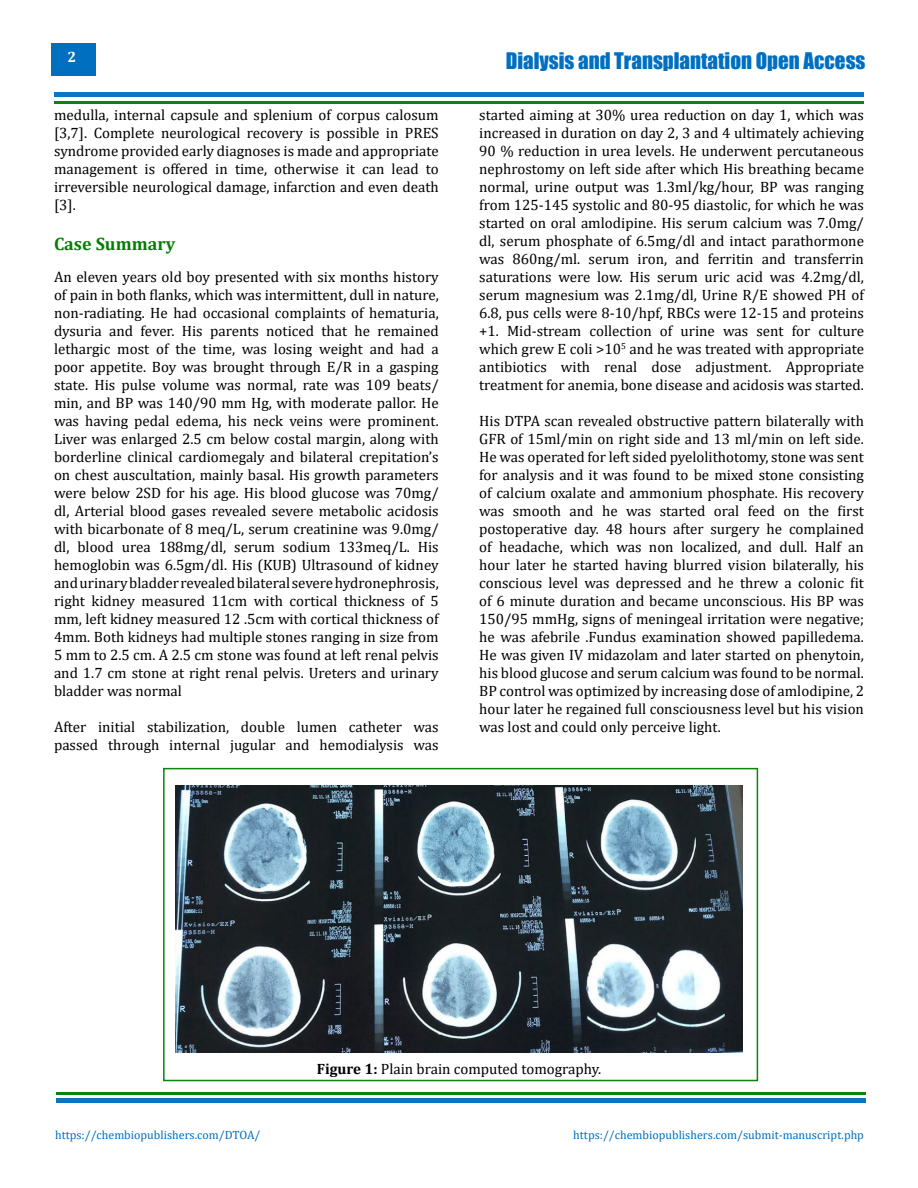
<style>
.page{position:relative;width:918px;height:1188px;background:#fff}
.page>*{position:absolute;margin:0;border:0;box-sizing:border-box;transform-origin:0 0}
.t1{font:21px "Impact";color:#006fc0}
.t2{font:700 18px "Cambria";color:#008000}
.t3{font:15px/18px "Cambria";color:#000;text-align:justify}
.t4{font:700 15px "Cambria";color:#fff}
.t5{font:12px "Cambria";color:#006fc0}
.s1{font-weight:700}
</style>
<div class="page">
<div style="left:51px;top:43px;width:45px;height:33px;background:#006fc0"></div>
<div style="left:54px;top:92px;width:810px;height:5px;background:#0b75c2"></div>
<hr style="left:56px;top:1098px;width:810px;height:4px;background:#0b75c2">
<hr style="left:54px;top:101px;width:810px;height:2px;background:#007f01">
<hr style="left:56px;top:1092px;width:810px;height:2px;background:#007f01">
<img style="left:175px;top:786px;width:568px;height:266px">
<div style="left:163px;top:768px;width:595px;height:313px;border:2px solid #007f01"></div>
<p class="t4" style="left:68px;top:47px;width:10px">2</p>
<p class="t3" style="left:54px;top:105px;width:386px">medulla, internal capsule and splenium of corpus calosum [3,7]. Complete neurological recovery is possible in PRES syndrome provided early diagnoses is made and appropriate management is offered in time, otherwise it can lead to irreversible neurological damage, infarction and even death [3].</p>
<p class="t2" style="left:54px;top:231px;width:123px">Case Summary</p>
<p class="t3" style="left:54px;top:267px;width:386px">An eleven years old boy presented with six months history of pain in both flanks, which was intermittent, dull in nature, non-radiating. He had occasional complaints of hematuria, dysuria and fever. His parents noticed that he remained lethargic most of the time, was losing weight and had a poor appetite. Boy was brought through E/R in a gasping state. His pulse volume was normal, rate was 109 beats/ min, and BP was 140/90 mm Hg, with moderate pallor. He was having pedal edema, his neck veins were prominent.<br>Liver was enlarged 2.5 cm below costal margin, along with borderline clinical cardiomegaly and bilateral crepitation’s on chest auscultation, mainly basal. His growth parameters were below 2SD for his age. His blood glucose was 70mg/ dl, Arterial blood gases revealed severe metabolic acidosis with bicarbonate of 8 meq/L, serum creatinine was 9.0mg/ dl, blood urea 188mg/dl, serum sodium 133meq/L. His hemoglobin was 6.5gm/dl. His (KUB) Ultrasound of kidney and urinary bladder revealed bilateral severe hydronephrosis, right kidney measured 11cm with cortical thickness of 5 mm, left kidney measured 12 .5cm with cortical thickness of 4mm. Both kidneys had multiple stones ranging in size from 5 mm to 2.5 cm. A 2.5 cm stone was found at left renal pelvis and 1.7 cm stone at right renal pelvis. Ureters and urinary bladder was normal</p>
<p class="t3" style="left:54px;top:717px;width:386px">After initial stabilization, double lumen catheter was passed through internal jugular and hemodialysis was</p>
<h1 class="t1" style="left:506px;top:45px;width:361px">Dialysis and Transplantation Open Access</h1>
<p class="t3" style="left:479px;top:105px;width:386px">started aiming at 30% urea reduction on day 1, which was increased in duration on day 2, 3 and 4 ultimately achieving 90 % reduction in urea levels. He underwent percutaneous nephrostomy on left side after which His breathing became normal, urine output was 1.3ml/kg/hour, BP was ranging from 125-145 systolic and 80-95 diastolic, for which he was started on oral amlodipine. His serum calcium was 7.0mg/ dl, serum phosphate of 6.5mg/dl and intact parathormone was 860ng/ml. serum iron, and ferritin and transferrin saturations were low. His serum uric acid was 4.2mg/dl, serum magnesium was 2.1mg/dl, Urine R/E showed PH of 6.8, pus cells were 8-10/hpf, RBCs were 12-15 and proteins +1. Mid-stream collection of urine was sent for culture which grew E coli &gt;10<sup>5</sup> and he was treated with appropriate antibiotics with renal dose adjustment. Appropriate treatment for anemia, bone disease and acidosis was started.</p>
<p class="t3" style="left:479px;top:411px;width:386px">His DTPA scan revealed obstructive pattern bilaterally with GFR of 15ml/min on right side and 13 ml/min on left side.<br>He was operated for left sided pyelolithotomy, stone was sent for analysis and it was found to be mixed stone consisting of calcium oxalate and ammonium phosphate. His recovery was smooth and he was started oral feed on the first postoperative day. 48 hours after surgery he complained of headache, which was non localized, and dull. Half an hour later he started having blurred vision bilaterally, his conscious level was depressed and he threw a colonic fit of 6 minute duration and became unconscious. His BP was 150/95 mmHg, signs of meningeal irritation were negative; he was afebrile .Fundus examination showed papilledema.<br>He was given IV midazolam and later started on phenytoin, his blood glucose and serum calcium was found to be normal.<br>BP control was optimized by increasing dose of amlodipine, 2 hour later he regained full consciousness level but his vision was lost and could only perceive light.</p>
<p class="t3" style="left:317px;top:1059px;width:286px"><span class="s1">Figure 1:</span> Plain brain computed tomography.</p>
<p class="t5" style="left:55px;top:1128px;width:207px">https://chembiopublishers.com/DTOA/</p>
<p class="t5" style="left:573px;top:1128px;width:292px">https://chembiopublishers.com/submit-manuscript.php</p>
</div>
